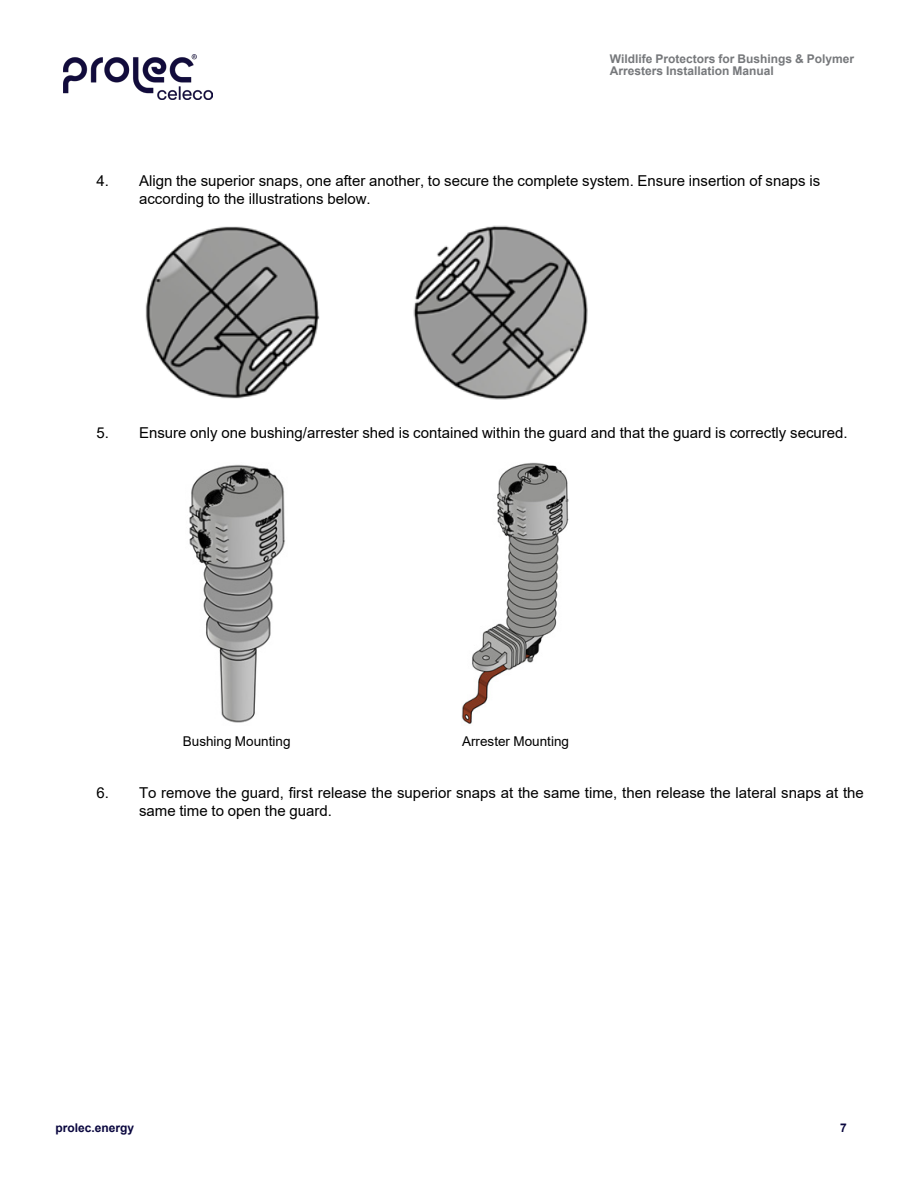
<style>
.page{position:relative;width:918px;height:1188px;background:#fff}
.page>*{position:absolute;margin:0;border:0;box-sizing:border-box;transform-origin:0 0}
.t1{font:15px/18px "Arial";color:#000}
.Paragraph{font:13.5px "Arial";color:#000}
.t2{font:700 12px/12px "Arial";color:#76787b}
.t3{font:700 12px "Arial";color:#09063e}
</style>
<div class="page">
<img style="left:63px;top:55px;width:150px;height:45px">
<img style="left:145px;top:226px;width:175px;height:173px">
<img style="left:413px;top:225px;width:175px;height:175px">
<img style="left:189px;top:464px;width:96px;height:259px">
<img style="left:461px;top:463px;width:108px;height:261px">
<p class="t2" style="left:610px;top:53px;width:246px">Wildlife Protectors for Bushings &amp; Polymer<br>Arresters Installation Manual</p>
<p class="t1" style="left:139px;top:172px;width:683px;text-indent:-43px">4. Align the superior snaps, one after another, to secure the complete system. Ensure insertion of snaps is according to the illustrations below.</p>
<p class="t1" style="left:97px;top:424px;width:753px">5. Ensure only one bushing/arrester shed is contained within the guard and that the guard is correctly secured.</p>
<p class="Paragraph" style="left:183px;top:732px;width:109px">Bushing Mounting</p>
<p class="Paragraph" style="left:462px;top:732px;width:108px">Arrester Mounting</p>
<p class="t1" style="left:139px;top:784px;width:726px;text-indent:-43px">6. To remove the guard, first release the superior snaps at the same time, then release the lateral snaps at the same time to open the guard.</p>
<p class="t3" style="left:56px;top:1119px;width:80px">prolec.energy</p>
<p class="t3" style="left:840px;top:1119px;width:8px">7</p>
</div>
